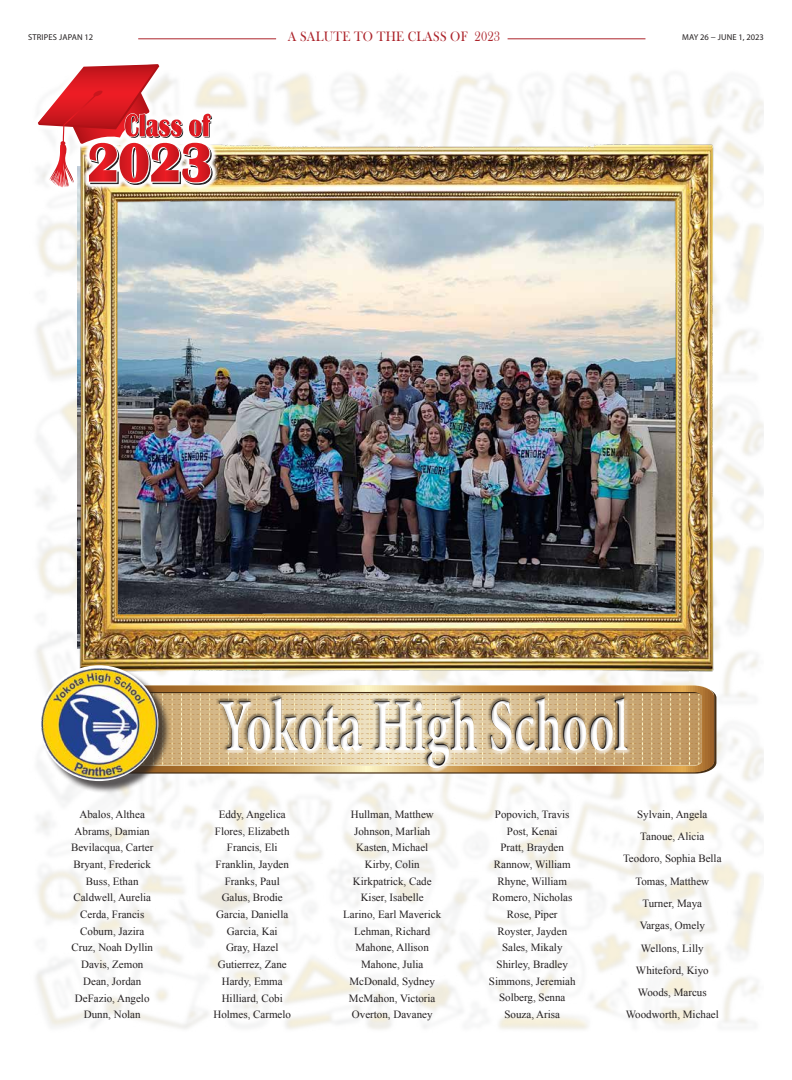
<style>
.page{position:relative;width:792px;height:1080px;background:#fff}
.page>*{position:absolute;margin:0;border:0;box-sizing:border-box;transform-origin:0 0}
.t1{font:700 74.8px "Minion Pro";color:#fff;scale:.66 1}
.t2{font:14px "Bask Old Face";letter-spacing:.02em;color:#ac242b;scale:.9 1}
.t3{font:11px/16.7px "Times New Roman";color:#231f20;text-align:center}
.t4{font:8.5px "Myriad Pro";color:#231f20}
.t5{font:8.5px "Myriad Pro";letter-spacing:.02em;color:#231f20}
</style>
<div class="page">
<hr style="left:508px;top:38px;width:137px;height:1px;background:#ac242b">
<hr style="left:138px;top:38px;width:138px;height:1px;background:#ac242b">
<svg style="left:171px;top:685px;width:24px;height:87px;background:#c9a671"></svg>
<img style="left:71px;top:133px;width:649px;height:551px">
<svg style="left:195px;top:666px;width:524px;height:120px"></svg>
<div style="left:217px;top:696px;width:415px;height:76px;background:#fff;opacity:.75"></div>
<div style="left:216px;top:695px;width:414px;height:72px;background:#231f20;opacity:.45"></div>
<svg style="left:34px;top:72px;width:185px;height:122px"></svg>
<svg style="left:38px;top:64px;width:174px;height:124px"></svg>
<div style="left:41px;top:667px;width:130px;height:127px;background:#231f20;opacity:.75"></div>
<img style="left:41px;top:667px;width:116px;height:113px">
<p class="t5" style="left:28px;top:32px;width:67px">STRIPES JAPAN 12</p>
<p class="t2" style="left:288px;top:28px;width:237px">A SALUTE TO THE CLASS OF 2023</p>
<p class="t4" style="left:682px;top:32px;width:83px">MAY 26 − JUNE 1, 2023</p>
<h1 class="t1" style="left:219px;top:674px;width:621px">Yokota High School</h1>
<p class="t3" style="left:71px;top:806px;width:84px">Abalos, Althea<br>Abrams, Damian<br>Bevilacqua, Carter<br>Bryant, Frederick<br>Buss, Ethan<br>Caldwell, Aurelia<br>Cerda, Francis<br>Coburn, Jazira<br>Cruz, Noah Dyllin<br>Davis, Zemon<br>Dean, Jordan<br>DeFazio, Angelo<br>Dunn, Nolan</p>
<p class="t3" style="left:213px;top:806px;width:79px">Eddy, Angelica<br>Flores, Elizabeth<br>Francis, Eli<br>Franklin, Jayden<br>Franks, Paul<br>Galus, Brodie<br>Garcia, Daniella<br>Garcia, Kai<br>Gray, Hazel<br>Gutierrez, Zane<br>Hardy, Emma<br>Hilliard, Cobi<br>Holmes, Carmelo</p>
<p class="t3" style="left:343px;top:806px;width:100px">Hullman, Matthew<br>Johnson, Marliah<br>Kasten, Michael<br>Kirby, Colin<br>Kirkpatrick, Cade<br>Kiser, Isabelle<br>Larino, Earl Maverick<br>Lehman, Richard<br>Mahone, Allison<br>Mahone, Julia<br>McDonald, Sydney<br>McMahon, Victoria<br>Overton, Davaney</p>
<p class="t3" style="left:489px;top:806px;width:88px">Popovich, Travis<br>Post, Kenai<br>Pratt, Brayden<br>Rannow, William<br>Rhyne, William<br>Romero, Nicholas<br>Rose, Piper<br>Royster, Jayden<br>Sales, Mikaly<br>Shirley, Bradley<br>Simmons, Jeremiah<br>Solberg, Senna<br>Souza, Arisa</p>
<p class="t3" style="left:623px;top:803px;width:100px;line-height:22.3px">Sylvain, Angela<br>Tanoue, Alicia<br>Teodoro, Sophia Bella<br>Tomas, Matthew<br>Turner, Maya<br>Vargas, Omely<br>Wellons, Lilly<br>Whiteford, Kiyo<br>Woods, Marcus<br>Woodworth, Michael</p>
</div>
